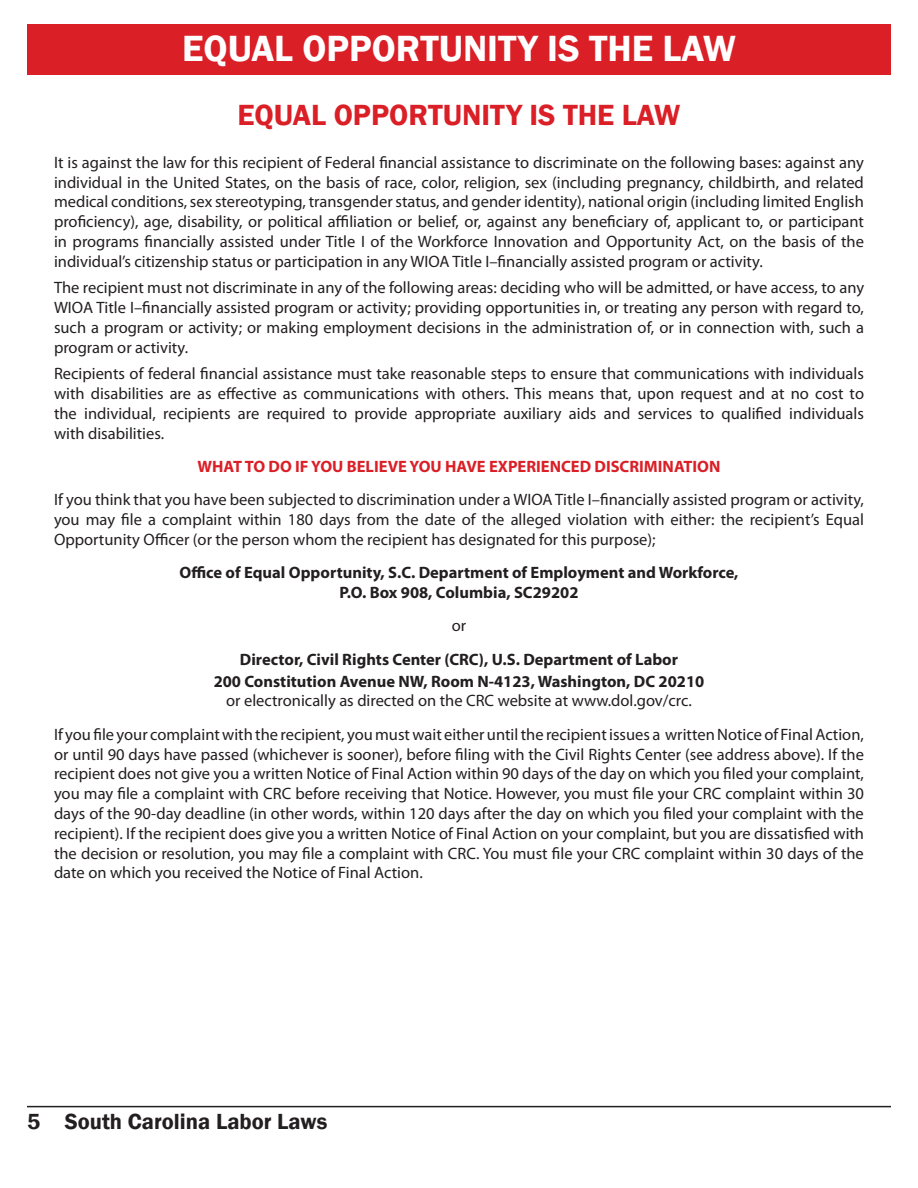
<style>
.page{position:relative;width:918px;height:1188px;background:#fff}
.page>*{position:absolute;margin:0;border:0;box-sizing:border-box;transform-origin:0 0}
.t1{font:600 37.5px "Franklin Gothic";color:#fff}
.t2{font:600 30px "Franklin Gothic";color:#da1f26}
.t3{font:600 22.5px "Franklin Gothic";color:#231f20}
.t4{font:16.5px/19.8px "Myriad Pro";color:#231f20;text-align:justify}
.t5{font:700 16.5px "Myriad Pro";color:#231f20}
.t6{font:700 16.5px "Myriad Pro";color:#da1f26}
</style>
<div class="page">
<div style="left:27px;top:24px;width:864px;height:50px;background:#da1f26"></div>
<hr style="left:27px;top:1106px;width:864px;height:1px;background:#231f20">
<p class="t1" style="left:182px;top:26px;width:555px">EQUAL OPPORTUNITY IS THE LAW</p>
<p class="t2" style="left:238px;top:96px;width:444px">EQUAL OPPORTUNITY IS THE LAW</p>
<p class="t4" style="left:54px;top:152px;width:812px">It is against the law for this recipient of Federal financial assistance to discriminate on the following bases: against any individual in the United States, on the basis of race, color, religion, sex (including pregnancy, childbirth, and related medical conditions, sex stereotyping, transgender status, and gender identity), national origin (including limited English proficiency), age, disability, or political affiliation or belief, or, against any beneficiary of, applicant to, or participant in programs financially assisted under Title I of the Workforce Innovation and Opportunity Act, on the basis of the individual’s citizenship status or participation in any WIOA Title I–financially assisted program or activity.</p>
<p class="t4" style="left:54px;top:278px;width:812px">The recipient must not discriminate in any of the following areas: deciding who will be admitted, or have access, to any WIOA Title I–financially assisted program or activity; providing opportunities in, or treating any person with regard to, such a program or activity; or making employment decisions in the administration of, or in connection with, such a program or activity.</p>
<p class="t4" style="left:54px;top:364px;width:812px">Recipients of federal financial assistance must take reasonable steps to ensure that communications with individuals with disabilities are as effective as communications with others. This means that, upon request and at no cost to the individual, recipients are required to provide appropriate auxiliary aids and services to qualified individuals with disabilities.</p>
<p class="t6" style="left:198px;top:456px;width:524px">WHAT TO DO IF YOU BELIEVE YOU HAVE EXPERIENCED DISCRIMINATION</p>
<p class="t4" style="left:54px;top:490px;width:811px">If you think that you have been subjected to discrimination under a WIOA Title I–financially assisted program or activity, you may file a complaint within 180 days from the date of the alleged violation with either: the recipient’s Equal Opportunity Officer (or the person whom the recipient has designated for this purpose);</p>
<p class="t5" style="left:179px;top:562px;width:561px">Office of Equal Opportunity, S.C. Department of Employment and Workforce,</p>
<p class="t5" style="left:339px;top:582px;width:241px">P.O. Box 908, Columbia, SC29202</p>
<p class="t4" style="left:452px;top:616px;width:16px">or</p>
<p class="t5" style="left:240px;top:648px;width:440px">Director, Civil Rights Center (CRC), U.S. Department of Labor</p>
<p class="t5" style="left:214px;top:670px;width:492px">200 Constitution Avenue NW, Room N-4123, Washington, DC 20210</p>
<p class="t4" style="left:226px;top:691px;width:467px">or electronically as directed on the CRC website at www.dol.gov/crc.</p>
<p class="t4" style="left:54px;top:724px;width:812px">If you file your complaint with the recipient, you must wait either until the recipient issues a written Notice of Final Action, or until 90 days have passed (whichever is sooner), before filing with the Civil Rights Center (see address above). If the recipient does not give you a written Notice of Final Action within 90 days of the day on which you filed your complaint, you may file a complaint with CRC before receiving that Notice. However, you must file your CRC complaint within 30 days of the 90-day deadline (in other words, within 120 days after the day on which you filed your complaint with the recipient). If the recipient does give you a written Notice of Final Action on your complaint, but you are dissatisfied with the decision or resolution, you may file a complaint with CRC. You must file your CRC complaint within 30 days of the date on which you received the Notice of Final Action.</p>
<h3 class="t3" style="left:27px;top:1108px;width:302px">5 South Carolina Labor Laws</h3>
</div>
